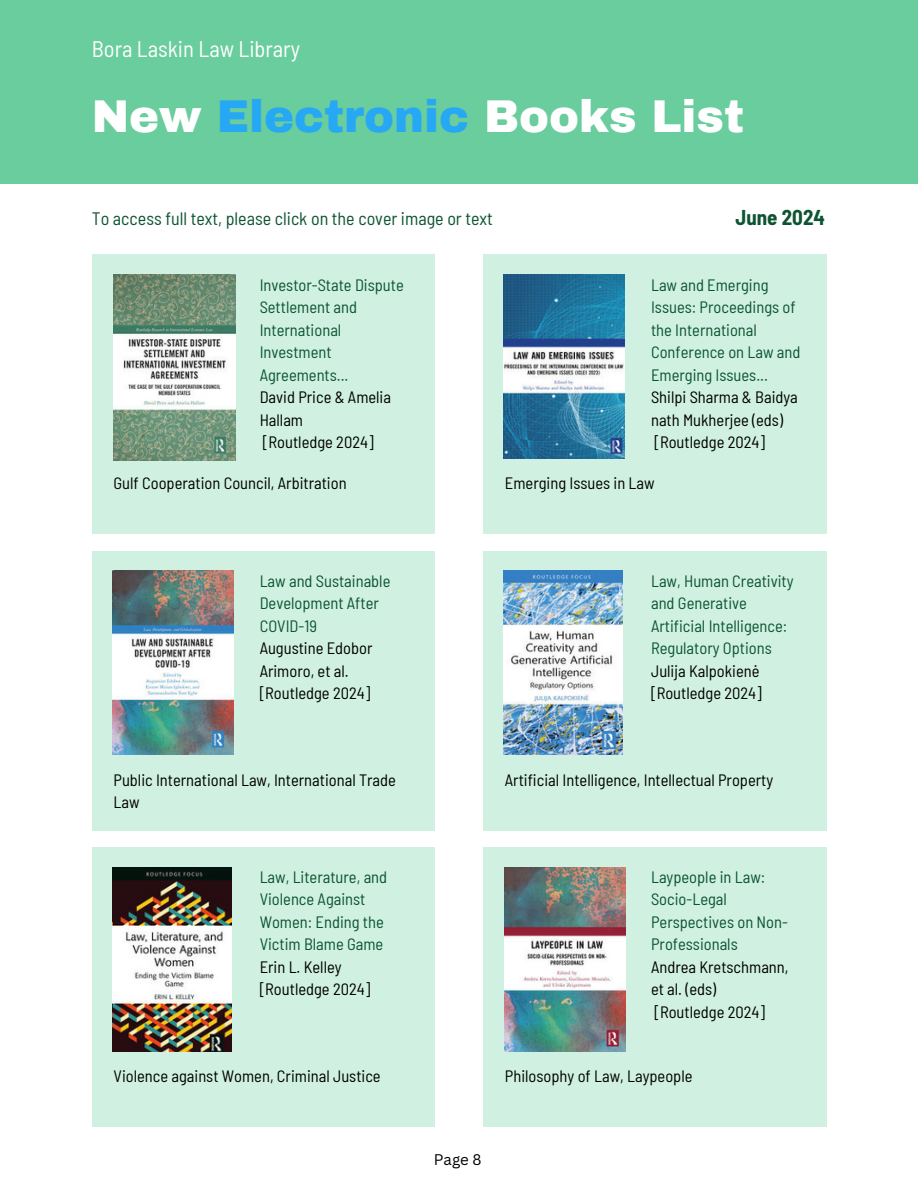
<style>
.page{position:relative;width:918px;height:1188px;background:#fff}
.page>*{position:absolute;margin:0;border:0;box-sizing:border-box;transform-origin:0 0}
.t1{font:900 45px "Archivo";color:#fff}
.t2{font:semi-condensed 22.5px "Barlow";color:#fff}
.t3{font:700 semi-condensed 21px "Barlow";color:#0d5432}
.t4{font:semi-condensed 18px "Barlow";color:#0d5432}
.t5{font:semi-condensed 16.5px/22.5px "Barlow";color:#0d5432}
.t6{font:semi-condensed 16.5px/22.5px "Barlow";color:#000}
.t7{font:15px "Canva Sans";color:#000}
.s1{color:#26a8f4}
.s2{color:#000}
.s3{color:#0d5432}
</style>
<div class="page">
<div style="left:0;top:0;width:918px;height:184px;background:#69cd9d"></div>
<div style="left:92px;top:255px;width:343px;height:279px;background:#d0f1e2"></div>
<div style="left:483px;top:255px;width:343px;height:279px;background:#d0f1e2"></div>
<div style="left:92px;top:551px;width:343px;height:279px;background:#d0f1e2"></div>
<div style="left:483px;top:551px;width:343px;height:279px;background:#d0f1e2"></div>
<div style="left:92px;top:847px;width:343px;height:279px;background:#d0f1e2"></div>
<div style="left:483px;top:847px;width:343px;height:279px;background:#d0f1e2"></div>
<img style="left:114px;top:275px;width:121px;height:185px">
<img style="left:503px;top:274px;width:122px;height:185px">
<img style="left:112px;top:570px;width:121px;height:185px">
<img style="left:503px;top:570px;width:120px;height:185px">
<img style="left:112px;top:867px;width:119px;height:185px">
<img style="left:505px;top:867px;width:120px;height:185px">
<p class="t2" style="left:92px;top:35px;width:210px">Bora Laskin Law Library</p>
<h4 class="t1" style="left:92px;top:93px;width:654px">New <span class="s1">Electronic</span> Books List</h4>
<p class="t4" style="left:92px;top:207px;width:403px">To access full text, please click on the cover image or text</p>
<h4 class="t3" style="left:736px;top:204px;width:91px">June 2024</h4>
<h4 class="t5" style="left:260px;top:273px;width:146px">Investor-State Dispute<br>Settlement and<br>International<br>Investment<br>Agreements...<br><span class="s2">David Price &amp; Amelia<br>Hallam<br>[Routledge 2024]</span></h4>
<h4 class="t6" style="left:114px;top:472px;width:235px">Gulf Cooperation Council, Arbitration</h4>
<p class="t5" style="left:651px;top:273px;width:151px">Law and Emerging<br>Issues: Proceedings of the International<br>Conference on Law and<br>Emerging Issues...<br><span class="s2">Shilpi Sharma &amp; Baidya nath Mukherjee (eds) [Routledge 2024]</span></p>
<h4 class="t6" style="left:505px;top:472px;width:151px">Emerging Issues in Law</h4>
<h4 class="t6" style="left:260px;top:569px;width:132px"><span class="s3">Law and Sustainable<br>Development After<br>COVID-19<br></span>Augustine Edobor<br>Arimoro, et al. [Routledge 2024]</h4>
<p class="t6" style="left:114px;top:768px;width:284px">Public International Law, International Trade<br>Law</p>
<p class="t5" style="left:260px;top:865px;width:129px">Law, Literature, and<br>Violence Against<br>Women: Ending the<br>Victim Blame Game<br><span class="s2">Erin L. Kelley [Routledge 2024]</span></p>
<h4 class="t6" style="left:114px;top:1064px;width:269px">Violence against Women, Criminal Justice</h4>
<h4 class="t5" style="left:651px;top:569px;width:144px">Law, Human Creativity and Generative<br>Artificial Intelligence:<br>Regulatory Options<br><span class="s2">Julija Kalpokienė [Routledge 2024]</span></h4>
<h4 class="t6" style="left:505px;top:768px;width:270px">Artificial Intelligence, Intellectual Property</h4>
<h4 class="t5" style="left:651px;top:865px;width:139px">Laypeople in Law:<br>Socio-Legal<br>Perspectives on Non-<br>Professionals<br><span class="s2">Andrea Kretschmann, et al. (eds) [Routledge 2024]</span></h4>
<p class="t6" style="left:505px;top:1064px;width:189px">Philosophy of Law, Laypeople</p>
<h4 class="t7" style="left:434px;top:1149px;width:49px">Page 8</h4>
</div>
